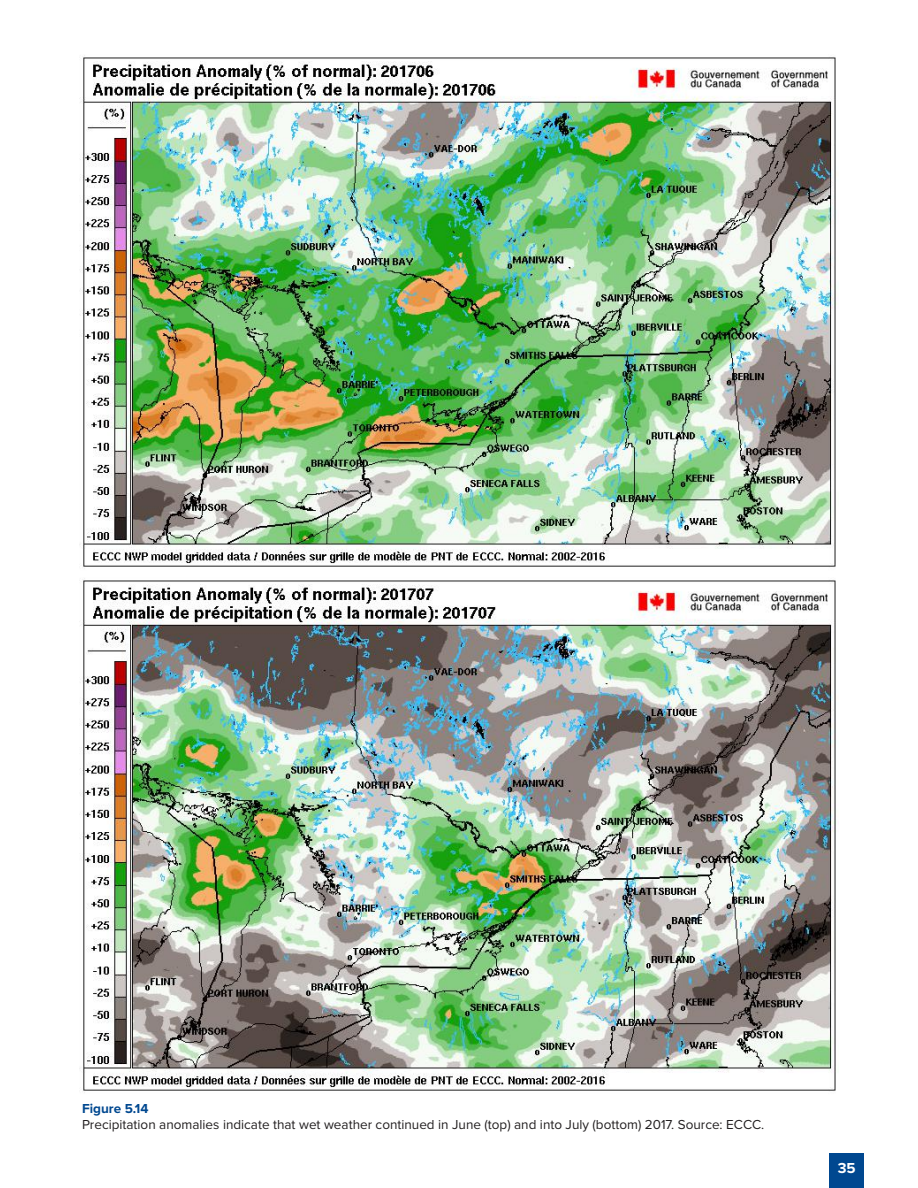
<style>
.page{position:relative;width:918px;height:1188px;background:#fff}
.page>*{position:absolute;margin:0;border:0;box-sizing:border-box;transform-origin:0 0}
.t1{font:700 15px "Proxima Nova";color:#fff}
.t2{font:13.5px "Proxima Nova";color:#221f20}
.t3{font:700 13.5px "Proxima Nova";color:#004890}
</style>
<div class="page">
<div style="left:830px;top:1153px;width:34px;height:35px;background:#004890"></div>
<img style="left:79px;top:55px;width:758px;height:514px">
<img style="left:79px;top:578px;width:757px;height:515px">
<p class="t3" style="left:82px;top:1100px;width:68px">Figure 5.14</p>
<p class="t2" style="left:82px;top:1117px;width:684px">Precipitation anomalies indicate that wet weather continued in June (top) and into July (bottom) 2017. Source: ECCC.</p>
<p class="t1" style="left:838px;top:1159px;width:19px">35</p>
</div>
